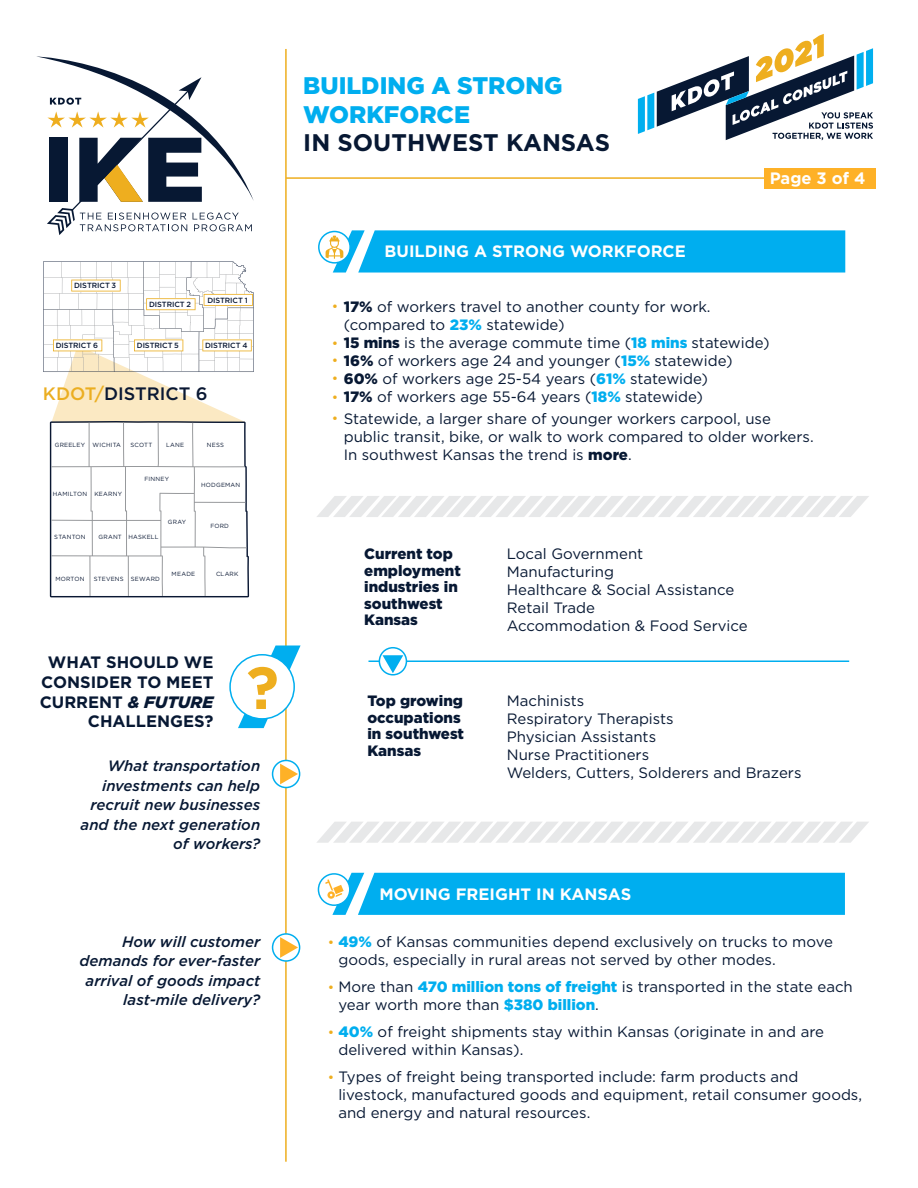
<style>
.page{position:relative;width:918px;height:1188px;background:#fff}
.page>*{position:absolute;margin:0;border:0;box-sizing:border-box;transform-origin:0 0}
.t1{font:700 59.55px "Gotham";color:#eeae1f}
.t2{font:900 24px/28.8px "Gotham";color:#00aeef}
.t3{font:700 24px "Gotham";color:#071833}
.t4{font:500 18px "Gotham";color:#0a1833}
.t5{font:700 16.5px "Gotham";color:#fff}
.t6{font:700 16.5px/19.8px "Gotham";color:#071833;text-align:right}
.t7{font:15px/18px "Gotham";color:#071833}
.t8{font:italic 500 15px/19.5px "Gotham";color:#071833;text-align:right}
.t9{font:900 15px/16.5px "Gotham";color:#071833}
.t10{font:13.5px/17.5px "Gotham";color:#eeae1f}
.t11{font:500 7.5px "Gotham";letter-spacing:-.01em;color:#0a1833}
.t12{font:6px "Gotham";letter-spacing:.035em;color:#0a1833}
.s1{font-weight:900}
.s2{font-weight:900;color:#00aeef}
.s3{color:#ebae21}
.s4{font-weight:900;font-style:italic}
.s5{font-size:13.5px;color:#eeae1f}
</style>
<div class="page">
<hr style="left:285px;top:49px;width:2px;height:1113px;background:#eeae1f">
<svg style="left:238px;top:646px;width:63px;height:82px"></svg>
<hr style="left:286px;top:177px;width:589px;height:2px;background:#eeae1f">
<svg style="left:36px;top:56px;width:218px;height:179px"></svg>
<div style="left:230px;top:655px;width:64px;height:64px;background:#fff;border-radius:50%"></div>
<div style="left:229px;top:654px;width:66px;height:66px;border:2px solid #00aeef;border-radius:50%"></div>
<svg style="left:273px;top:934px;width:27px;height:27px"></svg>
<div style="left:272px;top:933px;width:28px;height:29px;border:2px solid #00aeef;border-radius:50%"></div>
<svg style="left:280px;top:937px;width:18px;height:21px"></svg>
<svg style="left:273px;top:760px;width:27px;height:28px"></svg>
<div style="left:272px;top:760px;width:28px;height:28px;border:2px solid #00aeef;border-radius:50%"></div>
<svg style="left:280px;top:764px;width:18px;height:20px"></svg>
<svg style="left:638px;top:34px;width:235px;height:106px"></svg>
<div style="left:764px;top:168px;width:111px;height:21px;background:#feb127"></div>
<svg style="left:318px;top:874px;width:32px;height:31px"></svg>
<div style="left:318px;top:873px;width:33px;height:33px;border:2px solid #00aeef;border-radius:50%"></div>
<svg style="left:325px;top:873px;width:520px;height:42px;background:#0fb2ee"></svg>
<svg style="left:319px;top:232px;width:31px;height:31px"></svg>
<div style="left:318px;top:231px;width:33px;height:33px;border:2px solid #00aeef;border-radius:50%"></div>
<svg style="left:326px;top:230px;width:519px;height:43px;background:#12b3ee"></svg>
<hr style="left:368px;top:660px;width:481px;height:2px;background:#00aeef">
<svg style="left:379px;top:648px;width:27px;height:27px"></svg>
<div style="left:379px;top:647px;width:28px;height:29px;border:2px solid #00aeef;border-radius:50%"></div>
<svg style="left:383px;top:655px;width:20px;height:18px"></svg>
<svg style="left:317px;top:496px;width:552px;height:21px"></svg>
<svg style="left:317px;top:822px;width:552px;height:21px"></svg>
<svg style="left:43px;top:261px;width:211px;height:336px"></svg>
<p class="t11" style="left:74px;top:281px;width:43px">DISTRICT 3</p>
<h2 class="t2" style="left:303px;top:71px;width:261px">BUILDING A STRONG<br>WORKFORCE</h2>
<h2 class="t3" style="left:303px;top:127px;width:308px">IN SOUTHWEST KANSAS</h2>
<p class="t5" style="left:385px;top:241px;width:303px">BUILDING A STRONG WORKFORCE</p>
<p class="t5" style="left:770px;top:167px;width:97px">Page 3 of 4</p>
<p class="t11" style="left:207px;top:295px;width:42px">DISTRICT 1</p>
<p class="t7" style="left:344px;top:297px;width:427px"><span class="s1">17%</span> of workers travel to another county for work. (compared to <span class="s2">23%</span> statewide)<br><span class="s1">15 mins</span> is the average commute time (<span class="s2">18 mins</span> statewide)<br><span class="s1">16%</span> of workers age 24 and younger (<span class="s2">15%</span> statewide)<br><span class="s1">60%</span> of workers age 25-54 years (<span class="s2">61%</span> statewide)<br><span class="s1">17%</span> of workers age 55-64 years (<span class="s2">18%</span> statewide)</p>
<p class="t7" style="left:344px;top:410px;width:471px">Statewide, a larger share of younger workers carpool, use public transit, bike, or walk to work compared to older workers.<br>In southwest Kansas the trend is <span class="s1">more</span>.</p>
<p class="t11" style="left:149px;top:299px;width:43px">DISTRICT 2</p>
<p class="t10" style="left:332px;top:297px;width:8px">•</p>
<p class="t10" style="left:332px;top:334px;width:8px">• •</p>
<p class="t11" style="left:56px;top:341px;width:44px">DISTRICT 6</p>
<p class="t11" style="left:137px;top:341px;width:44px">DISTRICT 5</p>
<p class="t11" style="left:205px;top:341px;width:44px">DISTRICT 4</p>
<p class="t10" style="left:332px;top:369px;width:8px">•</p>
<p class="t4" style="left:43px;top:382px;width:166px"><span class="s3">KDOT/</span>DISTRICT 6</p>
<p class="t10" style="left:332px;top:388px;width:8px">•</p>
<p class="t10" style="left:332px;top:409px;width:8px">•</p>
<p class="t12" style="left:55px;top:441px;width:32px">GREELEY</p>
<p class="t12" style="left:93px;top:441px;width:30px">WICHITA</p>
<p class="t12" style="left:131px;top:441px;width:23px">SCOTT</p>
<p class="t12" style="left:166px;top:441px;width:19px">LANE</p>
<p class="t12" style="left:207px;top:441px;width:19px">NESS</p>
<p class="t12" style="left:144px;top:476px;width:26px">FINNEY</p>
<p class="t12" style="left:201px;top:481px;width:41px">HODGEMAN</p>
<p class="t12" style="left:53px;top:490px;width:36px">HAMILTON</p>
<p class="t12" style="left:54px;top:533px;width:33px">STANTON</p>
<p class="t12" style="left:55px;top:575px;width:31px">MORTON</p>
<p class="t12" style="left:94px;top:490px;width:29px">KEARNY</p>
<p class="t12" style="left:98px;top:533px;width:62px">GRANT HASKELL</p>
<p class="t12" style="left:94px;top:575px;width:68px">STEVENS SEWARD</p>
<p class="t12" style="left:168px;top:518px;width:20px">GRAY</p>
<p class="t12" style="left:172px;top:570px;width:25px">MEADE</p>
<p class="t12" style="left:210px;top:522px;width:20px">FORD</p>
<p class="t12" style="left:216px;top:570px;width:24px">CLARK</p>
<p class="t6" style="left:40px;top:652px;width:175px">WHAT SHOULD WE<br>CONSIDER TO MEET<br>CURRENT <span class="s4">&amp; FUTURE<br></span>CHALLENGES?</p>
<h1 class="t1" style="left:247px;top:648px;width:34px">?</h1>
<p class="t8" style="left:81px;top:756px;width:181px">What transportation investments can help recruit new businesses and the next generation of workers?</p>
<p class="t8" style="left:80px;top:932px;width:182px">How will customer demands for ever-faster arrival of goods impact last-mile delivery?</p>
<p class="t9" style="left:364px;top:546px;width:98px">Current top employment industries in southwest<br>Kansas</p>
<p class="t9" style="left:367px;top:692px;width:98px">Top growing occupations in southwest<br>Kansas</p>
<p class="t7" style="left:507px;top:545px;width:242px">Local Government<br>Manufacturing<br>Healthcare &amp; Social Assistance<br>Retail Trade<br>Accommodation &amp; Food Service</p>
<p class="t7" style="left:507px;top:691px;width:296px">Machinists<br>Respiratory Therapists<br>Physician Assistants<br>Nurse Practitioners<br>Welders, Cutters, Solderers and Brazers</p>
<p class="t5" style="left:379px;top:883px;width:253px">MOVING FREIGHT IN KANSAS</p>
<p class="t7" style="left:338px;top:932px;width:496px;text-indent:-11px"><span class="s5">•</span> <span class="s2">49%</span> of Kansas communities depend exclusively on trucks to move goods, especially in rural areas not served by other modes.</p>
<p class="t7" style="left:338px;top:977px;width:516px;text-indent:-11px"><span class="s5">•</span> More than <span class="s2">470 million tons of freight</span> is transported in the state each year worth more than <span class="s2">$380 billion</span>.</p>
<p class="t7" style="left:338px;top:1022px;width:487px;text-indent:-11px"><span class="s5">•</span> <span class="s2">40%</span> of freight shipments stay within Kansas (originate in and are delivered within Kansas).</p>
<p class="t7" style="left:338px;top:1067px;width:525px;text-indent:-11px"><span class="s5">•</span> Types of freight being transported include: farm products and livestock, manufactured goods and equipment, retail consumer goods, and energy and natural resources.</p>
</div>
